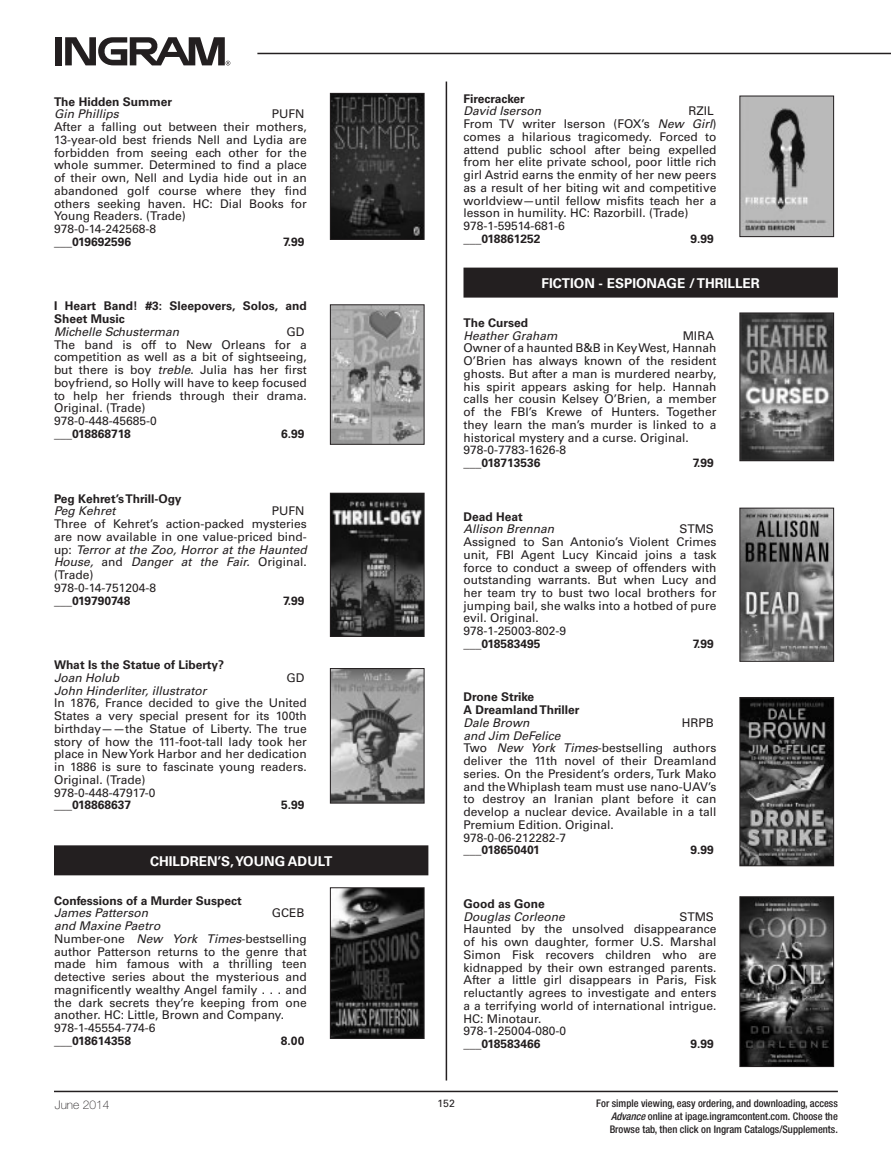
<style>
.page{position:relative;width:891px;height:1161px;background:#fff}
.page>*{position:absolute;margin:0;border:0;box-sizing:border-box;transform-origin:0 0}
.t1{font:700 13.5px "Univers";color:#fff}
.t2{font:12px/12.8px "Univers";color:#231f20}
.t3{font:700 12px/12.8px "Univers";color:#231f20}
.t4{font:italic 12px "Univers";color:#231f20}
.t5{font:100 12px "Helvetica Neue";color:#231f20}
.t6{font:500 condensed 10.5px/12.6px "Helvetica Neue";color:#231f20;text-align:justify}
.t7{font:10.5px "Univers";color:#231f20}
.s1{font-style:italic}
</style>
<div class="page">
<div style="left:55px;top:37px;width:7px;height:28px;background:#231f20"></div>
<svg style="left:65px;top:37px;width:165px;height:28px"></svg>
<hr style="left:257px;top:53px;width:634px;height:1px;background:#231f20">
<hr style="left:446px;top:82px;width:1px;height:999px;background:#231f20">
<hr style="left:54px;top:1091px;width:784px;height:1px;background:#231f20">
<div style="left:54px;top:845px;width:374px;height:30px;background:#231f20"></div>
<img style="left:332px;top:95px;width:90px;height:143px">
<div style="left:330px;top:93px;width:94px;height:147px;border:1px solid #231f20"></div>
<img style="left:332px;top:306px;width:90px;height:137px">
<div style="left:330px;top:304px;width:94px;height:141px;border:1px solid #231f20"></div>
<img style="left:332px;top:495px;width:90px;height:140px">
<div style="left:330px;top:493px;width:94px;height:144px;border:1px solid #231f20"></div>
<img style="left:332px;top:670px;width:90px;height:132px">
<div style="left:330px;top:668px;width:94px;height:136px;border:1px solid #231f20"></div>
<img style="left:332px;top:889px;width:90px;height:148px">
<div style="left:330px;top:887px;width:94px;height:152px;border:1px solid #231f20"></div>
<div style="left:464px;top:268px;width:374px;height:30px;background:#231f20"></div>
<img style="left:742px;top:98px;width:90px;height:137px">
<div style="left:740px;top:96px;width:94px;height:141px;border:1px solid #231f20"></div>
<img style="left:742px;top:315px;width:90px;height:144px">
<div style="left:740px;top:313px;width:94px;height:148px;border:1px solid #231f20"></div>
<img style="left:742px;top:510px;width:90px;height:150px">
<div style="left:740px;top:508px;width:94px;height:154px;border:1px solid #231f20"></div>
<img style="left:742px;top:699px;width:90px;height:165px">
<div style="left:740px;top:697px;width:94px;height:169px;border:1px solid #231f20"></div>
<img style="left:742px;top:898px;width:90px;height:167px">
<div style="left:740px;top:896px;width:94px;height:171px;border:1px solid #231f20"></div>
<p class="t3" style="left:54px;top:95px;width:120px">The Hidden Summer</p>
<p class="t4" style="left:54px;top:107px;width:66px">Gin Phillips</p>
<p class="t2" style="left:54px;top:108px;width:254px;text-indent:218px">PUFN After a falling out between their mothers, 13-year-old best friends Nell and Lydia are forbidden from seeing each other for the whole summer. Determined to find a place of their own, Nell and Lydia hide out in an abandoned golf course where they find others seeking haven. HC: Dial Books for Young Readers. (Trade)<br>978-0-14-242568-8</p>
<p class="t3" style="left:54px;top:235px;width:79px">___019692596</p>
<p class="t3" style="left:283px;top:235px;width:23px">7.99</p>
<p class="t3" style="left:54px;top:300px;width:254px">I Heart Band! #3: Sleepovers, Solos, and<br>Sheet Music</p>
<p class="t4" style="left:54px;top:325px;width:127px">Michelle Schusterman</p>
<p class="t2" style="left:54px;top:325px;width:254px;text-indent:232px">GD<br>The band is off to New Orleans for a competition as well as a bit of sightseeing, but there is boy <span class="s1">treble</span>. Julia has her first boyfriend, so Holly will have to keep focused to help her friends through their drama.<br>Original. (Trade)<br>978-0-448-45685-0</p>
<p class="t3" style="left:54px;top:427px;width:78px">___018868718</p>
<p class="t3" style="left:281px;top:427px;width:25px">6.99</p>
<p class="t3" style="left:54px;top:492px;width:129px">Peg Kehret’s Thrill-Ogy</p>
<p class="t4" style="left:54px;top:504px;width:63px">Peg Kehret</p>
<p class="t2" style="left:54px;top:505px;width:254px;text-indent:218px">PUFN<br>Three of Kehret’s action-packed mysteries are now available in one value-priced bind&shy;up: <span class="s1">Terror at the Zoo, Horror at the Haunted<br>House,</span> and <span class="s1">Danger at the Fair.</span> Original. (Trade)<br>978-0-14-751204-8</p>
<p class="t3" style="left:54px;top:594px;width:78px">___019790748</p>
<p class="t3" style="left:283px;top:594px;width:23px">7.99</p>
<p class="t3" style="left:54px;top:659px;width:172px">What Is the Statue of Liberty?</p>
<p class="t4" style="left:54px;top:671px;width:67px">Joan Holub</p>
<p class="t2" style="left:286px;top:671px;width:19px">GD</p>
<p class="t4" style="left:54px;top:683px;width:154px">John Hinderliter, illustrator</p>
<p class="t2" style="left:54px;top:697px;width:254px">In 1876, France decided to give the United States a very special present for its 100th birthday——the Statue of Liberty. The true story of how the 111-foot-tall lady took her place in New York Harbor and her dedication in 1886 is sure to fascinate young readers.<br>Original. (Trade)<br>978-0-448-47917-0</p>
<p class="t3" style="left:54px;top:799px;width:79px">___018868637</p>
<p class="t3" style="left:281px;top:799px;width:25px">5.99</p>
<p class="t1" style="left:150px;top:853px;width:184px">CHILDREN’S, YOUNG ADULT</p>
<p class="t3" style="left:54px;top:894px;width:189px">Confessions of a Murder Suspect</p>
<p class="t4" style="left:54px;top:906px;width:96px">James Patterson</p>
<p class="t2" style="left:272px;top:907px;width:34px">GCEB</p>
<p class="t2" style="left:54px;top:920px;width:254px"><span class="s1">and Maxine Paetro<br></span>Number-one <span class="s1">New York Times</span>-bestselling author Patterson returns to the genre that made him famous with a thrilling teen detective series about the mysterious and magnificently wealthy Angel family . . . and the dark secrets they’re keeping from one another. HC: Little, Brown and Company.<br>978-1-45554-774-6</p>
<p class="t3" style="left:54px;top:1034px;width:79px">___018614358</p>
<p class="t3" style="left:281px;top:1034px;width:25px">8.00</p>
<p class="t3" style="left:464px;top:92px;width:63px">Firecracker</p>
<p class="t4" style="left:464px;top:104px;width:79px">David Iserson</p>
<p class="t2" style="left:464px;top:105px;width:254px;text-indent:225px">RZIL From TV writer Iserson (FOX’s <span class="s1">New Girl</span>) comes a hilarious tragicomedy. Forced to attend public school after being expelled from her elite private school, poor little rich girl Astrid earns the enmity of her new peers as a result of her biting wit and competitive worldview—until fellow misfits teach her a lesson in humility. HC: Razorbill. (Trade)<br>978-1-59514-681-6</p>
<p class="t3" style="left:464px;top:232px;width:79px">___018861252</p>
<p class="t3" style="left:691px;top:232px;width:25px">9.99</p>
<p class="t1" style="left:542px;top:275px;width:220px">FICTION - ESPIONAGE / THRILLER</p>
<p class="t3" style="left:464px;top:316px;width:66px">The Cursed</p>
<p class="t4" style="left:464px;top:328px;width:96px">Heather Graham</p>
<p class="t2" style="left:464px;top:329px;width:254px;text-indent:219px">MIRA Owner of a haunted B&amp;B in Key West, Hannah O’Brien has always known of the resident ghosts. But after a man is murdered nearby, his spirit appears asking for help. Hannah calls her cousin Kelsey O’Brien, a member of the FBI’s Krewe of Hunters. Together they learn the man’s murder is linked to a historical mystery and a curse. Original.<br>978-0-7783-1626-8</p>
<p class="t3" style="left:464px;top:457px;width:79px">___018713536</p>
<p class="t3" style="left:693px;top:457px;width:23px">7.99</p>
<p class="t3" style="left:464px;top:510px;width:61px">Dead Heat</p>
<p class="t4" style="left:464px;top:522px;width:92px">Allison Brennan</p>
<p class="t2" style="left:464px;top:523px;width:254px;text-indent:216px">STMS<br>Assigned to San Antonio’s Violent Crimes unit, FBI Agent Lucy Kincaid joins a task force to conduct a sweep of offenders with outstanding warrants. But when Lucy and her team try to bust two local brothers for jumping bail, she walks into a hotbed of pure evil. Original.<br>978-1-25003-802-9</p>
<p class="t3" style="left:464px;top:637px;width:79px">___018583495</p>
<p class="t3" style="left:693px;top:637px;width:23px">7.99</p>
<p class="t3" style="left:464px;top:691px;width:118px">Drone Strike<br>A Dreamland Thriller</p>
<p class="t4" style="left:464px;top:716px;width:68px">Dale Brown</p>
<p class="t2" style="left:682px;top:716px;width:34px">HRPB</p>
<p class="t2" style="left:464px;top:729px;width:254px"><span class="s1">and Jim DeFelice<br></span>Two <span class="s1">New York Times</span>-bestselling authors deliver the 11th novel of their Dreamland series. On the President’s orders, Turk Mako and the Whiplash team must use nano-UAV’s to destroy an Iranian plant before it can develop a nuclear device. Available in a tall Premium Edition. Original.<br>978-0-06-212282-7</p>
<p class="t3" style="left:464px;top:844px;width:78px">___018650401</p>
<p class="t3" style="left:691px;top:844px;width:25px">9.99</p>
<p class="t3" style="left:464px;top:897px;width:83px">Good as Gone</p>
<p class="t4" style="left:464px;top:909px;width:103px">Douglas Corleone</p>
<p class="t2" style="left:464px;top:910px;width:254px;text-indent:216px">STMS Haunted by the unsolved disappearance of his own daughter, former U.S. Marshal Simon Fisk recovers children who are kidnapped by their own estranged parents.<br>After a little girl disappears in Paris, Fisk reluctantly agrees to investigate and enters a a terrifying world of international intrigue.<br>HC: Minotaur.<br>978-1-25004-080-0</p>
<p class="t3" style="left:464px;top:1038px;width:79px">___018583466</p>
<p class="t3" style="left:691px;top:1038px;width:25px">9.99</p>
<p class="t5" style="left:55px;top:1098px;width:56px">June 2014</p>
<p class="t7" style="left:438px;top:1097px;width:19px">152</p>
<p class="t6" style="left:610px;top:1097px;width:230px;text-indent:-13px">For simple viewing, easy ordering, and downloading, access <span class="s1">Advance</span> online at ipage.ingramcontent.com. Choose the Browse tab, then click on Ingram Catalogs/Supplements.</p>
</div>
